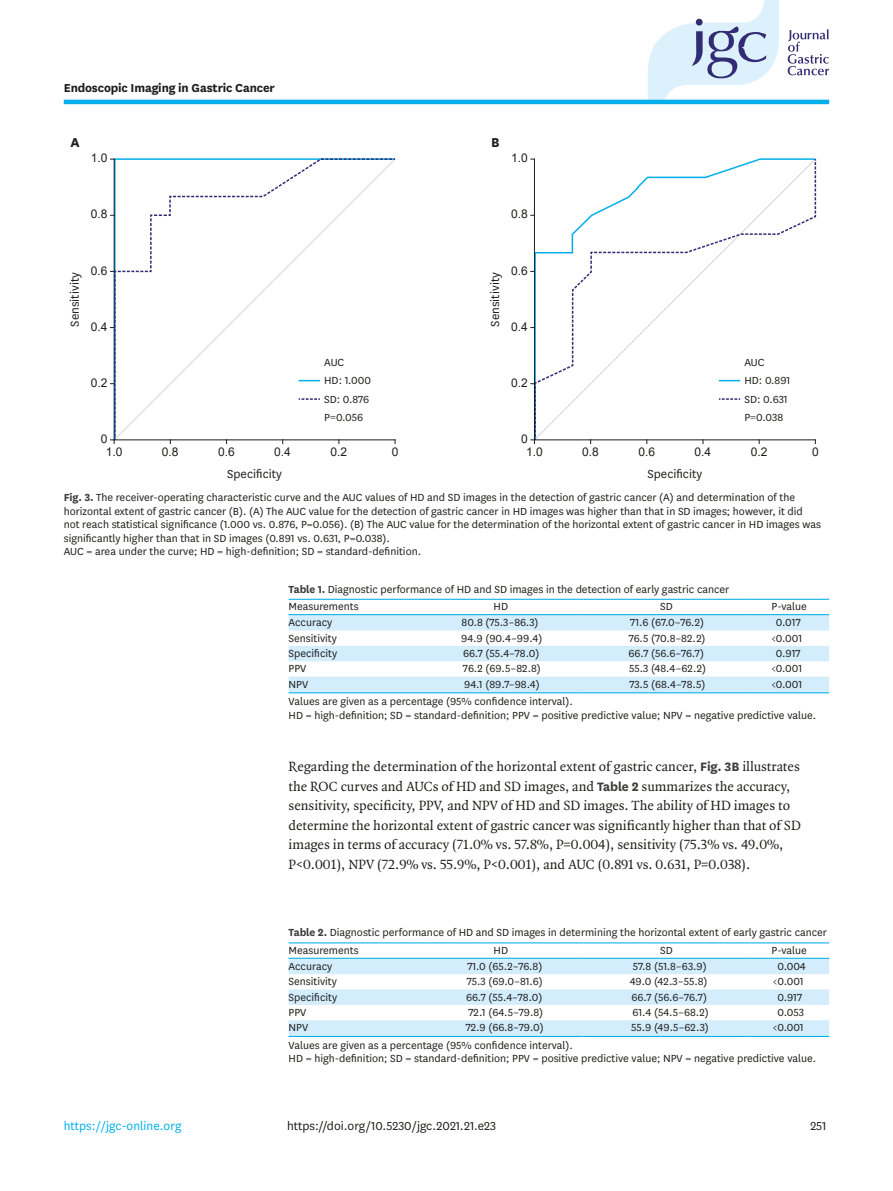
<style>
.page{position:relative;width:893px;height:1191px;background:#fff}
.page>*{position:absolute;margin:0;border:0;box-sizing:border-box;transform-origin:0 0}
.t1{font:700 15px "National";color:#1d1d1b}
.t2{font:14.25px/19.5px "Quadraat OT";color:#1d1d1b}
.t3{font:13.5px "National";color:#1d1d1b}
.t4{font:700 13.5px "National";letter-spacing:-.01em;color:#1d1d1b}
.t5{font:13.5px "National";color:#00afea}
.t6{font:12px/18.5px "National";color:#1d1d1b}
.t7{font:12px/13.4px "Arial";color:#1d1d1b}
.s1{font-weight:700;color:#3d3d3c}
.s2{font-family:"National";font-weight:700;color:#3d3d3c}
</style>
<div class="page">
<svg style="left:648px;top:0;width:131px;height:100px"></svg>
<svg style="left:788px;top:29px;width:41px;height:46px"></svg>
<hr style="left:64px;top:100px;width:765px;height:4px;background:#00afea">
<svg style="left:111px;top:158px;width:285px;height:285px"></svg>
<svg style="left:531px;top:159px;width:286px;height:284px"></svg>
<svg style="left:289px;top:615px;width:540px;height:77px;fill:#d3edfc"></svg>
<hr style="left:289px;top:599px;width:129px;height:1px;background:#00afea">
<hr style="left:418px;top:599px;width:166px;height:1px;background:#00afea">
<hr style="left:584px;top:599px;width:165px;height:1px;background:#00afea">
<hr style="left:749px;top:599px;width:80px;height:1px;background:#00afea">
<hr style="left:289px;top:614px;width:129px;height:1px;background:#00afea">
<hr style="left:418px;top:614px;width:166px;height:1px;background:#00afea">
<hr style="left:584px;top:614px;width:165px;height:1px;background:#00afea">
<hr style="left:749px;top:614px;width:80px;height:1px;background:#00afea">
<hr style="left:289px;top:692px;width:129px;height:1px;background:#00afea">
<hr style="left:418px;top:692px;width:166px;height:1px;background:#00afea">
<hr style="left:584px;top:692px;width:165px;height:1px;background:#00afea">
<hr style="left:749px;top:692px;width:80px;height:1px;background:#00afea">
<svg style="left:289px;top:958px;width:540px;height:78px"></svg>
<hr style="left:289px;top:942px;width:129px;height:1px;background:#00afea">
<hr style="left:418px;top:942px;width:166px;height:1px;background:#00afea">
<hr style="left:584px;top:942px;width:165px;height:1px;background:#00afea">
<hr style="left:749px;top:942px;width:80px;height:1px;background:#00afea">
<hr style="left:289px;top:957px;width:129px;height:1px;background:#00afea">
<hr style="left:418px;top:957px;width:166px;height:1px;background:#00afea">
<hr style="left:584px;top:957px;width:165px;height:1px;background:#00afea">
<hr style="left:749px;top:957px;width:80px;height:1px;background:#00afea">
<hr style="left:289px;top:1036px;width:129px;height:1px;background:#00afea">
<hr style="left:418px;top:1036px;width:166px;height:1px;background:#00afea">
<hr style="left:584px;top:1036px;width:165px;height:1px;background:#00afea">
<hr style="left:749px;top:1036px;width:80px;height:1px;background:#00afea">
<p class="t4" style="left:64px;top:78px;width:212px">Endoscopic Imaging in Gastric Cancer</p>
<p class="t1" style="left:71px;top:131px;width:11px">A</p>
<p class="t1" style="left:491px;top:131px;width:10px">B</p>
<p class="t7" style="left:91px;top:151px;width:18px">1.0</p>
<p class="t7" style="left:511px;top:151px;width:18px">1.0</p>
<p class="t7" style="left:91px;top:207px;width:18px">0.8</p>
<p class="t7" style="left:511px;top:207px;width:18px">0.8</p>
<p class="t3" style="left:66px;top:327px;width:56px;rotate:-90deg">Sensitivity</p>
<p class="t7" style="left:91px;top:264px;width:18px">0.6</p>
<p class="t7" style="left:91px;top:320px;width:18px">0.4</p>
<p class="t3" style="left:486px;top:327px;width:56px;rotate:-90deg">Sensitivity</p>
<p class="t7" style="left:511px;top:264px;width:18px">0.6</p>
<p class="t7" style="left:511px;top:320px;width:18px">0.4</p>
<p class="t7" style="left:91px;top:376px;width:18px">0.2</p>
<p class="t6" style="left:324px;top:352px;width:49px">AUC<br>HD: 1.000<br>SD: 0.876<br>P=0.056</p>
<p class="t7" style="left:511px;top:376px;width:18px">0.2</p>
<p class="t6" style="left:744px;top:352px;width:47px">AUC<br>HD: 0.891<br>SD: 0.631<br>P=0.038</p>
<p class="t7" style="left:106px;top:432px;width:18px;text-indent:-5px">0<br>1.0</p>
<p class="t7" style="left:162px;top:445px;width:18px">0.8</p>
<p class="t7" style="left:218px;top:445px;width:18px">0.6</p>
<p class="t7" style="left:274px;top:445px;width:18px">0.4</p>
<p class="t7" style="left:330px;top:445px;width:18px">0.2</p>
<p class="t7" style="left:392px;top:445px;width:8px">0</p>
<p class="t7" style="left:526px;top:432px;width:18px;text-indent:-5px">0<br>1.0</p>
<p class="t7" style="left:582px;top:445px;width:18px">0.8</p>
<p class="t7" style="left:638px;top:445px;width:18px">0.6</p>
<p class="t7" style="left:695px;top:445px;width:18px">0.4</p>
<p class="t7" style="left:751px;top:445px;width:18px">0.2</p>
<p class="t7" style="left:812px;top:445px;width:8px">0</p>
<p class="t3" style="left:227px;top:464px;width:56px">Specificity</p>
<p class="t3" style="left:648px;top:464px;width:56px">Specificity</p>
<p class="t6" style="left:64px;top:490px;width:759px;line-height:13.5px"><span class="s1">Fig. 3.</span> The receiver-operating characteristic curve and the AUC values of HD and SD images in the detection of gastric cancer (A) and determination of the horizontal extent of gastric cancer (B). (A) The AUC value for the detection of gastric cancer in HD images was higher than that in SD images; however, it did not reach statistical significance (1.000 vs. 0.876, P=0.056). (B) The AUC value for the determination of the horizontal extent of gastric cancer in HD images was significantly higher than that in SD images (0.891 vs. 0.631, P=0.038).<br>AUC = area under the curve; HD = high-definition; SD = standard-definition.</p>
<p class="t6" style="left:289px;top:580px;width:442px;line-height:17.7px"><span class="s1">Table 1.</span> Diagnostic performance of HD and SD images in the detection of early gastric cancer<br>Measurements</p>
<p class="t6" style="left:493px;top:597px;width:16px">HD</p>
<p class="t6" style="left:660px;top:597px;width:14px">SD</p>
<p class="t6" style="left:771px;top:597px;width:37px">P-value</p>
<p class="t6" style="left:289px;top:613px;width:45px">Accuracy</p>
<p class="t6" style="left:462px;top:613px;width:78px">80.8 (75.3–86.3)</p>
<p class="t6" style="left:630px;top:613px;width:75px">71.6 (67.0–76.2)</p>
<p class="t6" style="left:776px;top:613px;width:26px">0.017</p>
<p class="t6" style="left:289px;top:628px;width:50px">Sensitivity</p>
<p class="t6" style="left:461px;top:628px;width:83px">94.9 (90.4–99.4)</p>
<p class="t6" style="left:629px;top:628px;width:78px">76.5 (70.8–82.2)</p>
<p class="t6" style="left:771px;top:628px;width:32px">&lt;0.001</p>
<p class="t6" style="left:289px;top:643px;width:50px">Specificity</p>
<p class="t6" style="left:463px;top:643px;width:78px">66.7 (55.4–78.0)</p>
<p class="t6" style="left:629px;top:643px;width:77px">66.7 (56.6–76.7)</p>
<p class="t6" style="left:776px;top:643px;width:26px">0.917</p>
<p class="t6" style="left:289px;top:659px;width:19px">PPV</p>
<p class="t6" style="left:463px;top:659px;width:79px">76.2 (69.5–82.8)</p>
<p class="t6" style="left:629px;top:659px;width:78px">55.3 (48.4–62.2)</p>
<p class="t6" style="left:771px;top:659px;width:32px">&lt;0.001</p>
<p class="t6" style="left:289px;top:674px;width:21px">NPV</p>
<p class="t6" style="left:464px;top:674px;width:77px">94.1 (89.7–98.4)</p>
<p class="t6" style="left:629px;top:674px;width:77px">73.5 (68.4–78.5)</p>
<p class="t6" style="left:771px;top:674px;width:32px">&lt;0.001</p>
<p class="t6" style="left:289px;top:694px;width:529px;line-height:13.5px">Values are given as a percentage (95% confidence interval).<br>HD = high-definition; SD = standard-definition; PPV = positive predictive value; NPV = negative predictive value.</p>
<p class="t2" style="left:289px;top:757px;width:514px">Regarding the determination of the horizontal extent of gastric cancer, <span class="s2">Fig. 3B</span> illustrates the ROC curves and AUCs of HD and SD images, and <span class="s2">Table 2</span> summarizes the accuracy, sensitivity, specificity, PPV, and NPV of HD and SD images. The ability of HD images to determine the horizontal extent of gastric cancer was significantly higher than that of SD images in terms of accuracy (71.0% vs. 57.8%, P=0.004), sensitivity (75.3% vs. 49.0%, P&lt;0.001), NPV (72.9% vs. 55.9%, P&lt;0.001), and AUC (0.891 vs. 0.631, P=0.038).</p>
<p class="t6" style="left:289px;top:923px;width:540px;line-height:17.7px"><span class="s1">Table 2.</span> Diagnostic performance of HD and SD images in determining the horizontal extent of early gastric cancer<br>Measurements</p>
<p class="t6" style="left:493px;top:940px;width:16px">HD</p>
<p class="t6" style="left:660px;top:940px;width:14px">SD</p>
<p class="t6" style="left:771px;top:940px;width:37px">P-value</p>
<p class="t6" style="left:289px;top:956px;width:45px">Accuracy</p>
<p class="t6" style="left:467px;top:956px;width:76px">71.0 (65.2–76.8)</p>
<p class="t6" style="left:633px;top:956px;width:75px">57.8 (51.8–63.9)</p>
<p class="t6" style="left:777px;top:956px;width:30px">0.004</p>
<p class="t6" style="left:289px;top:971px;width:50px">Sensitivity</p>
<p class="t6" style="left:467px;top:971px;width:78px">75.3 (69.0–81.6)</p>
<p class="t6" style="left:630px;top:971px;width:79px">49.0 (42.3–55.8)</p>
<p class="t6" style="left:773px;top:971px;width:32px">&lt;0.001</p>
<p class="t6" style="left:289px;top:987px;width:50px">Specificity</p>
<p class="t6" style="left:466px;top:987px;width:78px">66.7 (55.4–78.0)</p>
<p class="t6" style="left:632px;top:987px;width:77px">66.7 (56.6–76.7)</p>
<p class="t6" style="left:777px;top:987px;width:26px">0.917</p>
<p class="t6" style="left:289px;top:1002px;width:19px">PPV</p>
<p class="t6" style="left:469px;top:1002px;width:76px">72.1 (64.5–79.8)</p>
<p class="t6" style="left:633px;top:1002px;width:78px">61.4 (54.5–68.2)</p>
<p class="t6" style="left:777px;top:1002px;width:28px">0.053</p>
<p class="t6" style="left:289px;top:1018px;width:21px">NPV</p>
<p class="t6" style="left:466px;top:1018px;width:79px">72.9 (66.8–79.0)</p>
<p class="t6" style="left:631px;top:1018px;width:79px">55.9 (49.5–62.3)</p>
<p class="t6" style="left:773px;top:1018px;width:32px">&lt;0.001</p>
<p class="t6" style="left:289px;top:1037px;width:529px;line-height:13.5px">Values are given as a percentage (95% confidence interval).<br>HD = high-definition; SD = standard-definition; PPV = positive predictive value; NPV = negative predictive value.</p>
<p class="t5" style="left:64px;top:1116px;width:119px">https://jgc-online.org</p>
<p class="t3" style="left:287px;top:1116px;width:210px">https://doi.org/10.5230/jgc.2021.21.e23</p>
<p class="t3" style="left:810px;top:1116px;width:18px">251</p>
</div>
